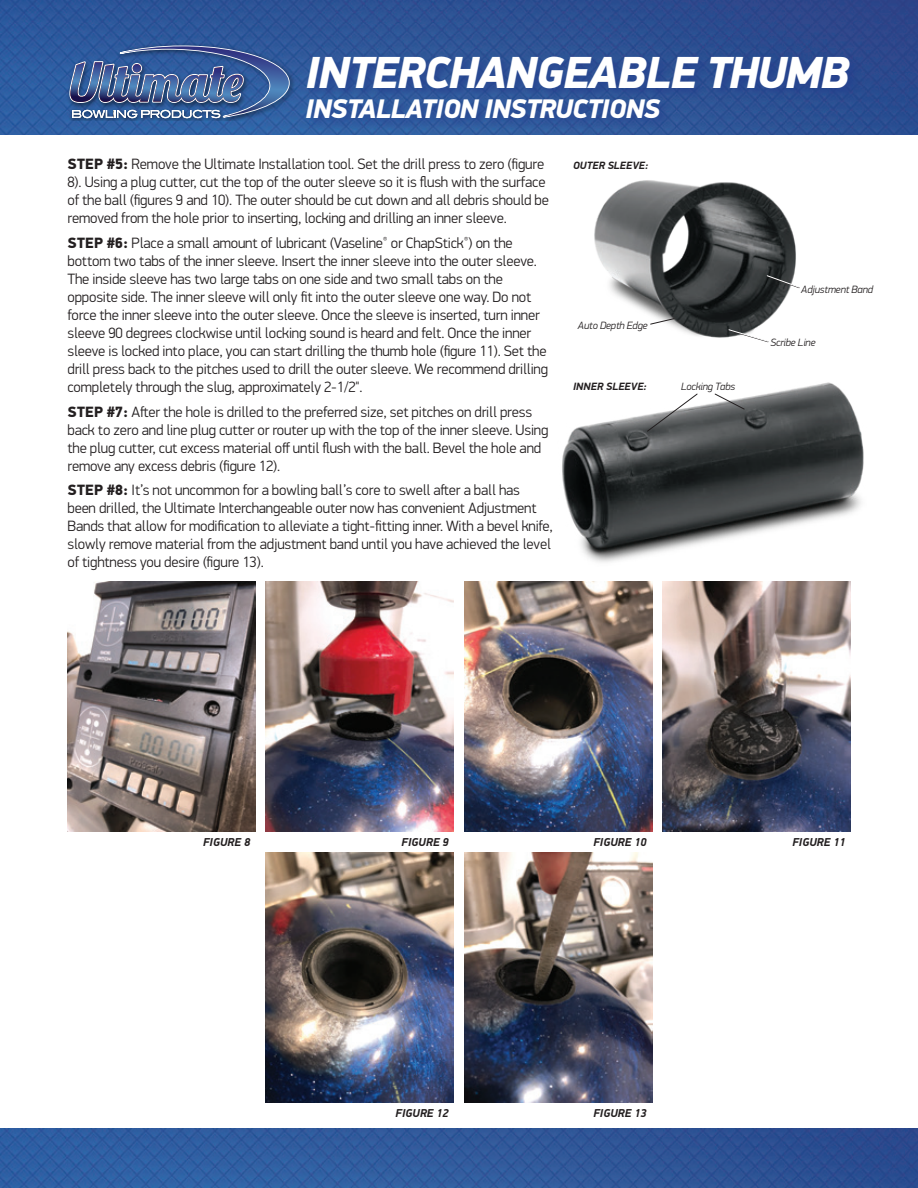
<style>
.page{position:relative;width:918px;height:1188px;background:#fff}
.page>*{position:absolute;margin:0;border:0;box-sizing:border-box;transform-origin:0 0}
.t1{font:italic 900 45.15px "PF Din Display Pro";letter-spacing:-.02em;color:#fff}
.t2{font:italic 900 27px "PF Din Display Pro";letter-spacing:-.02em;color:#fff}
.t3{font:300 15px/18px "PF Din Display Pro";letter-spacing:-.01em;color:#231f20}
.t4{font:italic 700 11.55px "PF Din Display Pro";letter-spacing:.01em;color:#231f20}
.t5{font:italic 300 10.65px "PF Din Display Pro";letter-spacing:-.01em;color:#231f20}
.t6{font:italic 700 10.65px "PF Din Display Pro";letter-spacing:.01em;color:#231f20}
.s1{font-weight:900}
</style>
<div class="page">
<img style="left:0;top:0;width:918px;height:135px">
<img style="left:0;top:1129px;width:918px;height:59px">
<img style="left:115px;top:41px;width:182px;height:80px">
<svg style="left:64px;top:45px;width:227px;height:76px;background:#48689d"></svg>
<img style="left:562px;top:382px;width:302px;height:180px">
<svg style="left:647px;top:393px;width:51px;height:39px"></svg>
<svg style="left:714px;top:393px;width:31px;height:17px"></svg>
<img style="left:594px;top:180px;width:202px;height:158px">
<svg style="left:650px;top:318px;width:25px;height:7px"></svg>
<svg style="left:766px;top:275px;width:34px;height:14px"></svg>
<svg style="left:728px;top:329px;width:41px;height:14px"></svg>
<img style="left:663px;top:581px;width:187px;height:250px">
<img style="left:464px;top:581px;width:188px;height:250px">
<img style="left:68px;top:581px;width:187px;height:250px">
<img style="left:266px;top:581px;width:188px;height:250px">
<img style="left:266px;top:852px;width:188px;height:250px">
<img style="left:464px;top:852px;width:188px;height:250px">
<div style="left:305px;top:53px;width:557px;height:47px;background:#2b4c92"></div>
<div style="left:304px;top:96px;width:368px;height:34px;background:#2e5499"></div>
<h1 class="t1" style="left:305px;top:44px;width:546px">INTERCHANGEABLE THUMB</h1>
<h2 class="t2" style="left:305px;top:92px;width:356px">INSTALLATION INSTRUCTIONS</h2>
<p class="t3" style="left:67px;top:155px;width:483px"><span class="s1">STEP #5:</span> Remove the Ultimate Installation tool. Set the drill press to zero (figure 8). Using a plug cutter, cut the top of the outer sleeve so it is flush with the surface of the ball (figures 9 and 10). The outer should be cut down and all debris should be removed from the hole prior to inserting, locking and drilling an inner sleeve.</p>
<p class="t3" style="left:67px;top:234px;width:482px"><span class="s1">STEP #6:</span> Place a small amount of lubricant (Vaseline<sup>®</sup> or ChapStick<sup>®</sup>) on the bottom two tabs of the inner sleeve. Insert the inner sleeve into the outer sleeve.<br>The inside sleeve has two large tabs on one side and two small tabs on the opposite side. The inner sleeve will only fit into the outer sleeve one way. Do not force the inner sleeve into the outer sleeve. Once the sleeve is inserted, turn inner sleeve 90 degrees clockwise until locking sound is heard and felt. Once the inner sleeve is locked into place, you can start drilling the thumb hole (figure 11). Set the drill press back to the pitches used to drill the outer sleeve. We recommend drilling completely through the slug, approximately 2-1/2".</p>
<p class="t3" style="left:67px;top:403px;width:482px"><span class="s1">STEP #7:</span> After the hole is drilled to the preferred size, set pitches on drill press back to zero and line plug cutter or router up with the top of the inner sleeve. Using the plug cutter, cut excess material off until flush with the ball. Bevel the hole and remove any excess debris (figure 12).</p>
<p class="t3" style="left:67px;top:481px;width:487px"><span class="s1">STEP #8:</span> It’s not uncommon for a bowling ball’s core to swell after a ball has<br>been drilled, the Ultimate Interchangeable outer now has convenient Adjustment Bands that allow for modification to alleviate a tight-fitting inner. With a bevel knife, slowly remove material from the adjustment band until you have achieved the level of tightness you desire (figure 13).</p>
<p class="t6" style="left:573px;top:159px;width:77px">OUTER SLEEVE:</p>
<p class="t5" style="left:578px;top:319px;width:71px">Auto Depth Edge</p>
<p class="t6" style="left:573px;top:380px;width:75px">INNER SLEEVE:</p>
<p class="t5" style="left:681px;top:380px;width:56px">Locking Tabs</p>
<p class="t5" style="left:801px;top:283px;width:73px">Adjustment Band</p>
<p class="t5" style="left:770px;top:336px;width:47px">Scribe Line</p>
<p class="t4" style="left:203px;top:835px;width:49px">FIGURE 8</p>
<p class="t4" style="left:402px;top:835px;width:49px">FIGURE 9</p>
<p class="t4" style="left:593px;top:835px;width:55px">FIGURE 10</p>
<p class="t4" style="left:792px;top:835px;width:55px">FIGURE 11</p>
<p class="t4" style="left:395px;top:1106px;width:55px">FIGURE 12</p>
<p class="t4" style="left:593px;top:1106px;width:55px">FIGURE 13</p>
</div>
